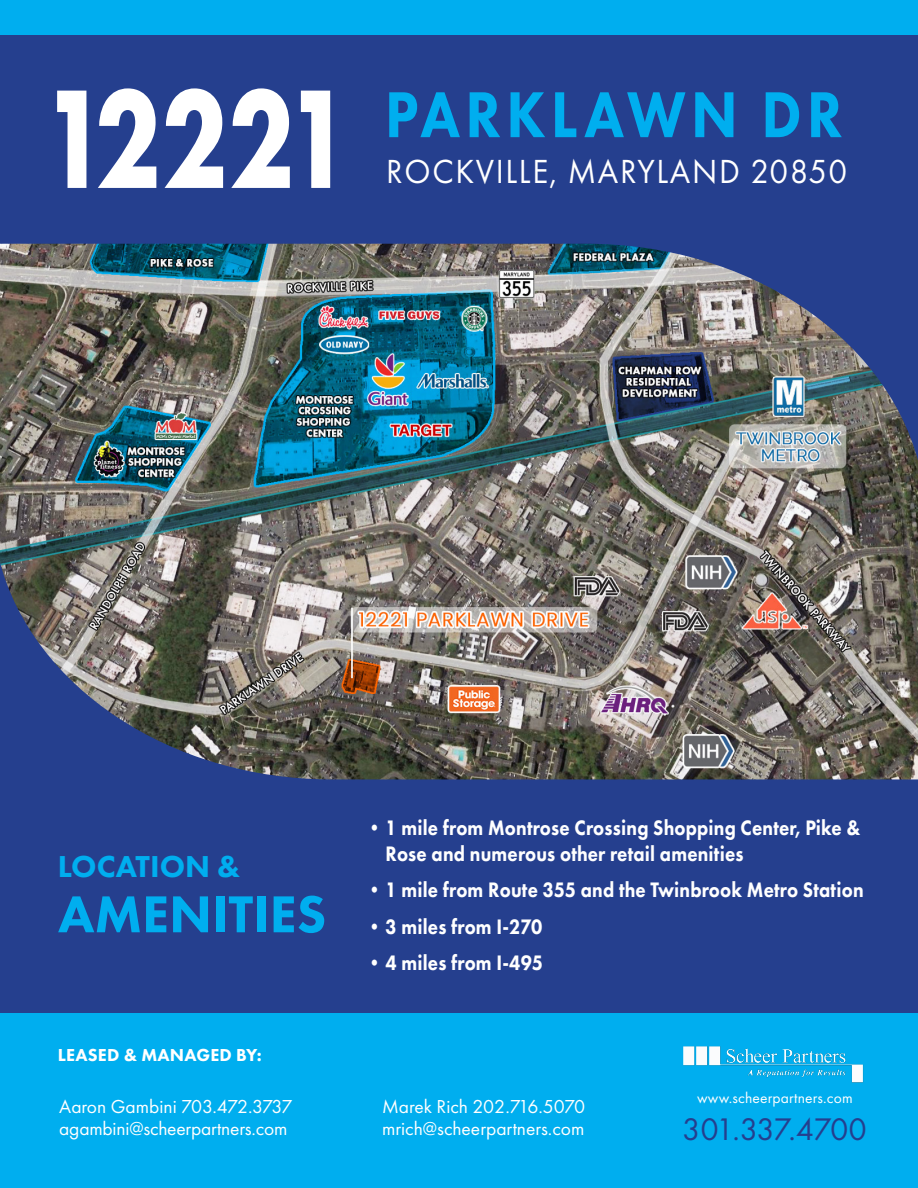
<style>
.page{position:relative;width:918px;height:1188px;background:#fff}
.page>*{position:absolute;margin:0;border:0;box-sizing:border-box;transform-origin:0 0}
.t1{font:700 145.95px "Futura PT";letter-spacing:-.035em;color:#fff;scale:.75 1}
.t2{font:800 67.2px "Futura PT";letter-spacing:.09em;color:#00aeef;scale:.87 1}
.t3{font:800 53.85px "Futura PT";color:#00aeef}
.t4{font:34.65px "Futura PT";letter-spacing:.05em;color:#fff;scale:.95 1}
.t5{font:32.4px "Futura PT";letter-spacing:-.05em;color:#253f8e}
.t6{font:800 31.35px "Futura PT";color:#00aeef}
.t7{font:800 21.75px/26.1px "Futura PT";letter-spacing:.01em;color:#fff;scale:.86 1}
.t8{font:19.5px "Futura PT";letter-spacing:-.01em;color:#fff}
.t9{font:800 18px "Futura PT";letter-spacing:.01em;color:#fff}
.t10{font:15.6px "Futura PT";letter-spacing:.01em;color:#fff}
</style>
<div class="page">
<div style="left:0;top:736px;width:918px;height:305px;background:#253f8e"></div>
<img style="left:0;top:460px;width:918px;height:103px">
<img style="left:0;top:563px;width:918px;height:217px">
<img style="left:0;top:35px;width:918px;height:425px">
<div style="left:0;top:1013px;width:918px;height:175px;background:#00aeef"></div>
<div style="left:0;top:0;width:918px;height:35px;background:#00aeef"></div>
<img style="left:683px;top:1046px;width:181px;height:37px">
<p class="t1" style="left:42px;top:45px;width:414px">12221</p>
<p class="t2" style="left:385px;top:73px;width:527px">PARKLAWN DR</p>
<p class="t4" style="left:386px;top:151px;width:487px">ROCKVILLE, MARYLAND 20850</p>
<p class="t6" style="left:58px;top:847px;width:184px">LOCATION &amp;</p>
<p class="t3" style="left:58px;top:881px;width:270px">AMENITIES</p>
<p class="t9" style="left:58px;top:1044px;width:205px">LEASED &amp; MANAGED BY:</p>
<p class="t8" style="left:59px;top:1095px;width:235px">Aaron Gambini 703.472.3737</p>
<p class="t8" style="left:59px;top:1117px;width:230px">agambini@scheerpartners.com</p>
<p class="t7" style="left:385px;top:814px;width:554px;text-indent:-20px">•1 mile from Montrose Crossing Shopping Center, Pike &amp;<br>Rose and numerous other retail amenities</p>
<p class="t7" style="left:365px;top:877px;width:581px">•1 mile from Route 355 and the Twinbrook Metro Station</p>
<p class="t7" style="left:365px;top:913px;width:207px">•3 miles from I-270</p>
<p class="t7" style="left:365px;top:950px;width:208px">•4 miles from I-495</p>
<p class="t8" style="left:382px;top:1095px;width:205px">Marek Rich 202.716.5070</p>
<p class="t8" style="left:382px;top:1117px;width:204px">mrich@scheerpartners.com</p>
<p class="t10" style="left:697px;top:1089px;width:157px">www.scheerpartners.com</p>
<p class="t5" style="left:682px;top:1110px;width:186px">301.337.4700</p>
</div>
